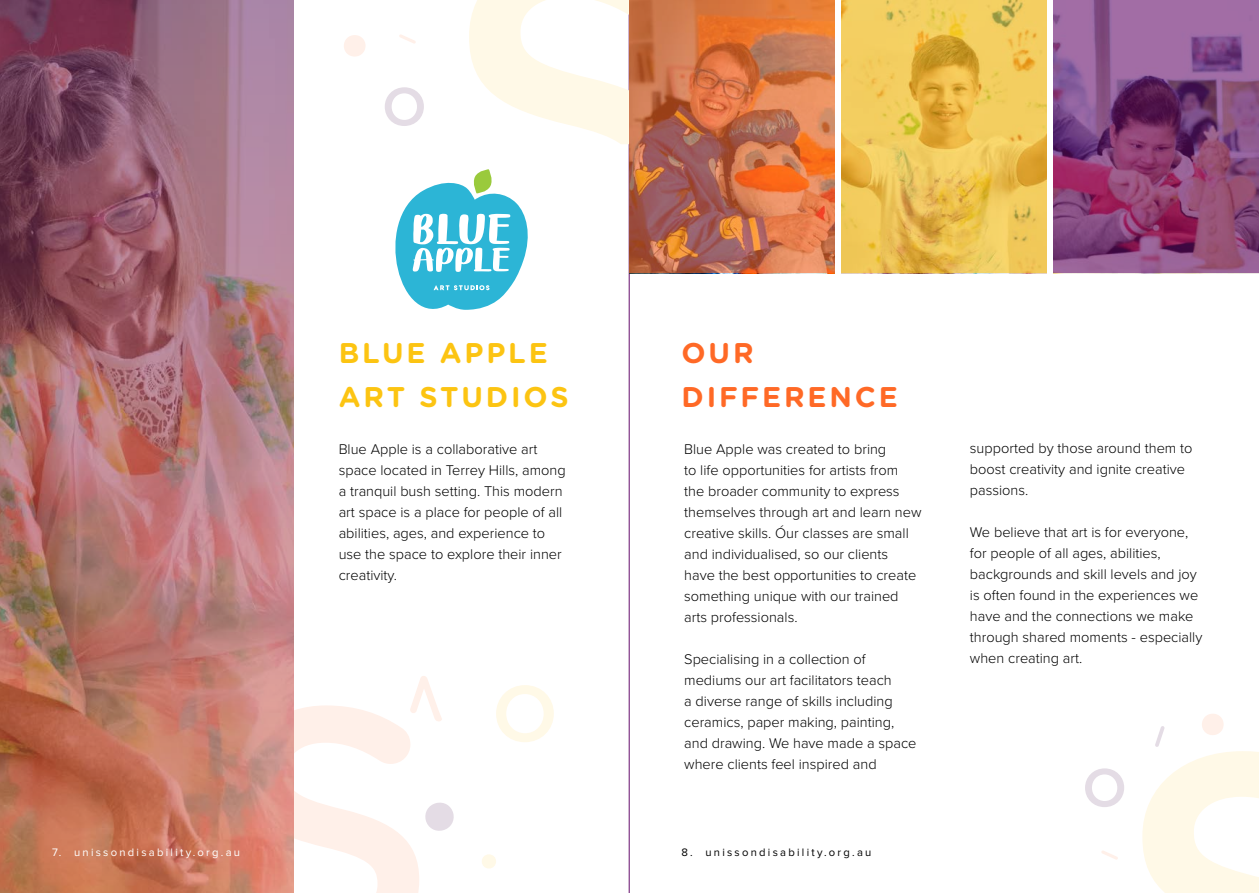
<style>
.page{position:relative;width:1259px;height:893px;background:#fff}
.page>*{position:absolute;margin:0;border:0;box-sizing:border-box;transform-origin:0 0}
.t1{font:700 28.5px/43.5px "Gotham Rounded";letter-spacing:.1em;color:#fcc412}
.t2{font:700 28.5px/43.5px "Gotham Rounded";letter-spacing:.1em;color:#ff6926}
.t3{font:300 14.55px/21px "Proxima Nova";color:#000}
.t4{font:11.25px "Proxima Nova";letter-spacing:.2em;color:#fff}
.t5{font:11.25px "Proxima Nova";letter-spacing:.2em;color:#000}
</style>
<div class="page">
<img style="left:0;top:0;width:294px;height:893px">
<svg style="left:496px;top:685px;width:58px;height:57px"></svg>
<svg style="left:294px;top:676px;width:160px;height:217px"></svg>
<div style="left:482px;top:854px;width:14px;height:14px;background:#fff9e7;border-radius:7px"></div>
<hr style="left:629px;top:0;width:1px;height:893px;background:#650d6b">
<svg style="left:469px;top:0;width:160px;height:144px"></svg>
<svg style="left:385px;top:87px;width:39px;height:39px"></svg>
<svg style="left:399px;top:34px;width:17px;height:10px"></svg>
<div style="left:344px;top:35px;width:21px;height:22px;background:#fff0e9;border-radius:11px"></div>
<svg style="left:395px;top:169px;width:133px;height:141px"></svg>
<img style="left:629px;top:0;width:205px;height:273px">
<svg style="left:841px;top:0;width:205px;height:273px;background:#ebc254"></svg>
<svg style="left:1053px;top:0;width:206px;height:273px;background:#894b80"></svg>
<svg style="left:1085px;top:768px;width:39px;height:39px"></svg>
<svg style="left:1142px;top:726px;width:117px;height:167px"></svg>
<svg style="left:1101px;top:851px;width:17px;height:9px"></svg>
<div style="left:1202px;top:714px;width:21px;height:21px;background:#fff0e9;border-radius:11px"></div>
<h1 class="t1" style="left:339px;top:330px;width:231px">BLUE APPLE<br>ART STUDIOS</h1>
<p class="t3" style="left:339px;top:438px;width:228px">Blue Apple is a collaborative art space located in Terrey Hills, among a tranquil bush setting. This modern art space is a place for people of all abilities, ages, and experience to use the space to explore their inner creativity.</p>
<h1 class="t2" style="left:681px;top:330px;width:218px">OUR<br>DIFFERENCE</h1>
<p class="t3" style="left:684px;top:438px;width:239px">Blue Apple was created to bring<br>to life opportunities for artists from the broader community to express themselves through art and learn new creative skills. Óur classes are small and individualised, so our clients have the best opportunities to create something unique with our trained arts professionals.</p>
<p class="t3" style="left:684px;top:648px;width:234px">Specialising in a collection of mediums our art facilitators teach<br>a diverse range of skills including ceramics, paper making, painting, and drawing. We have made a space where clients feel inspired and</p>
<p class="t4" style="left:52px;top:846px;width:190px">7. unissondisability.org.au</p>
<p class="t5" style="left:681px;top:846px;width:191px">8. unissondisability.org.au</p>
<p class="t3" style="left:970px;top:437px;width:224px">supported by those around them to boost creativity and ignite creative passions.</p>
<p class="t3" style="left:970px;top:521px;width:234px">We believe that art is for everyone, for people of all ages, abilities, backgrounds and skill levels and joy is often found in the experiences we have and the connections we make through shared moments - especially when creating art.</p>
</div>
